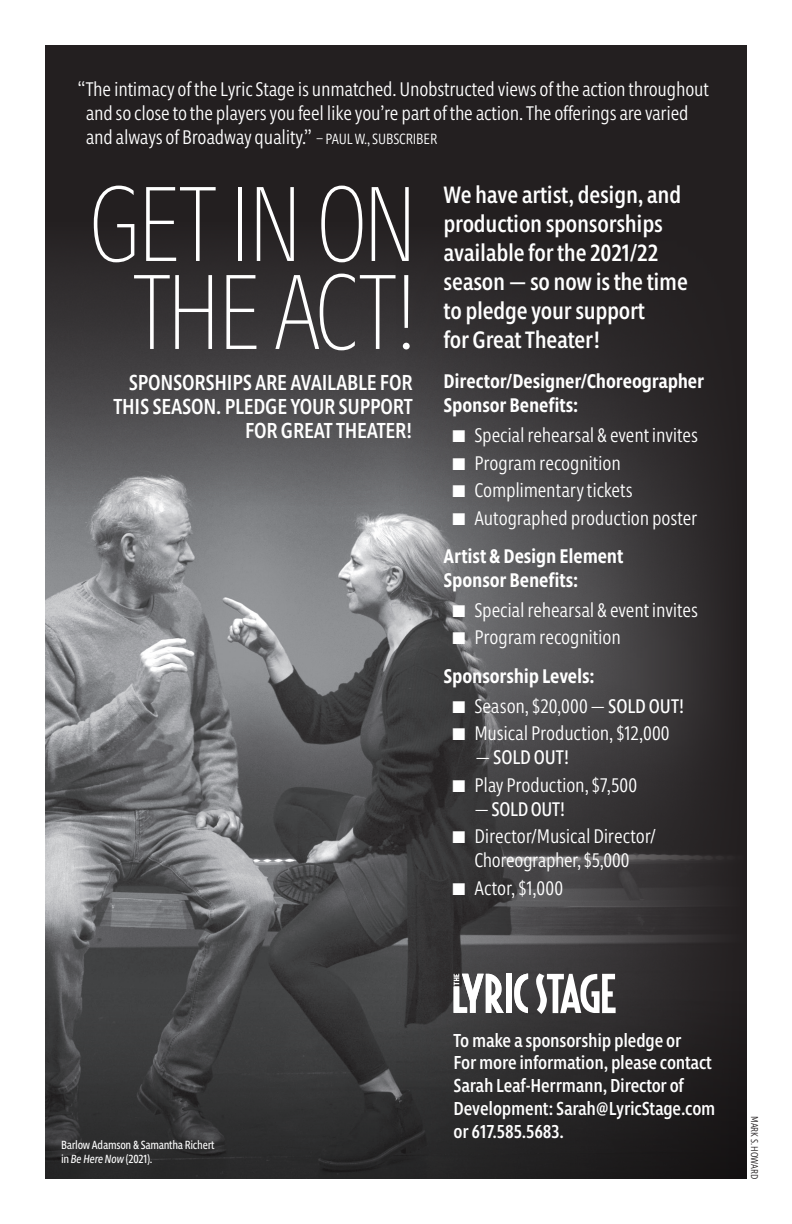
<style>
.page{position:relative;width:792px;height:1224px;background:#fff}
.page>*{position:absolute;margin:0;border:0;box-sizing:border-box;transform-origin:0 0}
.t1{font:100 condensed 108px/88px "Morandi";letter-spacing:-.05em;color:#fff;text-align:center}
.t2{font:500 condensed 24px/29px "Morandi";letter-spacing:-.01em;color:#fff}
.t3{font:500 condensed 22px/24px "Morandi";letter-spacing:-.01em;color:#fff;text-align:right}
.t4{font:300 condensed 20px/24px "Morandi";letter-spacing:-.01em;color:#fff}
.t5{font:600 condensed 20px/24px "Morandi";letter-spacing:-.005em;color:#fff}
.t6{font:condensed 20px "Morandi";letter-spacing:-.01em;color:#fff}
.t7{font:500 condensed 19px/22.8px "Morandi";letter-spacing:-.01em;color:#fff}
.t8{font:condensed 12px/14.4px "Morandi";letter-spacing:-.02em;color:#fff}
.t9{font:300 condensed 10px "Morandi";color:#231f20}
.s1{font-size:15px}
.s2{font-weight:600}
.s3{font-weight:400}
.s4{font-weight:300}
.s5{font-style:italic}
</style>
<div class="page">
<div style="left:45px;top:45px;width:702px;height:180px;background:#231f20"></div>
<img style="left:45px;top:506px;width:351px;height:482px">
<div style="left:45px;top:217px;width:702px;height:289px;background:linear-gradient(to bottom,#1a1516,#737476)"></div>
<svg style="left:396px;top:217px;width:351px;height:771px;background:#3c3a3c"></svg>
<svg style="left:45px;top:988px;width:702px;height:191px;background:#2f2f30"></svg>
<svg style="left:536px;top:973px;width:80px;height:41px"></svg>
<div style="left:506px;top:974px;width:6px;height:39px;background:#fff"></div>
<svg style="left:514px;top:974px;width:14px;height:39px"></svg>
<svg style="left:454px;top:974px;width:50px;height:39px"></svg>
<p class="t4" style="left:86px;top:76px;width:625px;text-indent:-8px">“The intimacy of the Lyric Stage is unmatched. Unobstructed views of the action throughout and so close to the players you feel like you’re part of the action. The offerings are varied and always of Broadway quality.” <span class="s1">– PAUL W., SUBSCRIBER</span></p>
<h1 class="t1" style="left:88px;top:181px;width:332px">GET IN ON<br>THE ACT!</h1>
<p class="t3" style="left:113px;top:368px;width:301px">SPONSORSHIPS ARE AVAILABLE FOR<br>THIS SEASON. PLEDGE YOUR SUPPORT<br>FOR GREAT THEATER!</p>
<p class="t2" style="left:444px;top:179px;width:246px">We have artist, design, and production sponsorships available for the 2021/22 season — so now is the time to pledge your support<br>for Great Theater!</p>
<p class="t5" style="left:444px;top:368px;width:262px">Director/Designer/Choreographer<br>Sponsor Benefits:</p>
<p class="t4" style="left:453px;top:422px;width:247px">■ Special rehearsal &amp; event invites</p>
<p class="t4" style="left:453px;top:449px;width:170px">■ Program recognition</p>
<p class="t4" style="left:453px;top:477px;width:182px">■ Complimentary tickets</p>
<p class="t4" style="left:444px;top:497px;width:255px;line-height:38.4px;text-indent:9px">■ Autographed production poster<br><span class="s2">Artist &amp; Design Element</span></p>
<p class="t5" style="left:444px;top:567px;width:136px">Sponsor Benefits:</p>
<p class="t4" style="left:453px;top:597px;width:247px">■ Special rehearsal &amp; event invites</p>
<p class="t4" style="left:444px;top:617px;width:179px;line-height:38.4px;text-indent:9px">■ Program recognition<br><span class="s2">Sponsorship Levels:</span></p>
<p class="t4" style="left:453px;top:692px;width:233px">■ Season, $20,000 — <span class="s3">SOLD OUT!</span></p>
<p class="t4" style="left:453px;top:720px;width:219px">■ Musical Production, $12,000</p>
<p class="t6" style="left:476px;top:742px;width:95px"><span class="s4">—</span> SOLD OUT!</p>
<p class="t4" style="left:453px;top:771px;width:186px">■ Play Production, $7,500</p>
<p class="t6" style="left:474px;top:794px;width:92px"><span class="s4">—</span> SOLD OUT!</p>
<p class="t4" style="left:453px;top:823px;width:205px;text-align:center">■ Director/Musical Director/<br>Choreographer, $5,000</p>
<p class="t4" style="left:453px;top:875px;width:112px">■ Actor, $1,000</p>
<p class="t8" style="left:61px;top:1136px;width:155px">Barlow Adamson &amp; Samantha Richert in <span class="s5">Be Here Now</span> (2021).</p>
<p class="t7" style="left:454px;top:1027px;width:263px">To make a sponsorship pledge or<br>For more information, please contact<br>Sarah Leaf-Herrmann, Director of<br>Development: Sarah@LyricStage.com or 617.585.5683.</p>
<p class="t9" style="left:762px;top:1116px;width:65px;rotate:90deg">MARK S. HOWARD</p>
</div>
